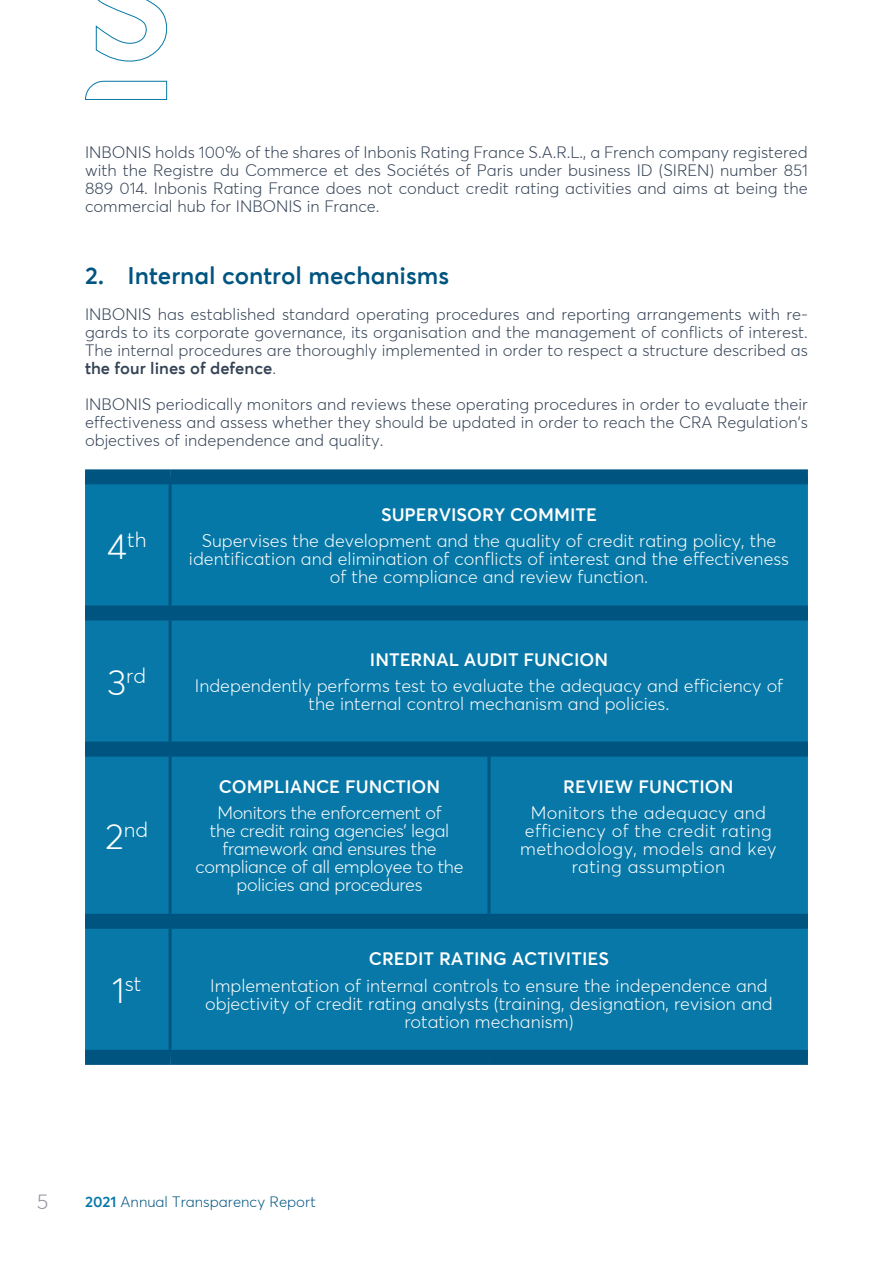
<style>
.page{position:relative;width:893px;height:1263px;background:#fff}
.page>*{position:absolute;margin:0;border:0;box-sizing:border-box;transform-origin:0 0}
.t1{font:600 24px "Inbonis";color:#005480}
.t2{font:300 21px "Inbonis";color:#fff}
.t3{font:300 21px "Inbonis";color:#8f919e}
.t4{font:300 18px/18px "Inbonis";color:#fff;text-align:center}
.t5{font:300 18px/18px "Inbonis";letter-spacing:-.02em;color:#fff;text-align:center}
.t6{font:600 18px "Inbonis";color:#fff}
.t7{font:300 18px/18px "Inbonis";letter-spacing:.02em;color:#fff;text-align:center}
.t8{font:300 16.5px/18px "Inbonis";color:#344356;text-align:justify}
.t9{font:300 15px "Inbonis";color:#005480}
.s1{font-weight:600}
.s2{font-size:36px}
.s3{font-weight:600;color:#0678a7}
</style>
<div class="page">
<div style="left:85px;top:484px;width:723px;height:121px;background:#0678a7"></div>
<div style="left:85px;top:620px;width:723px;height:430px;background:#0778a7"></div>
<hr style="left:169px;top:484px;width:3px;height:121px;background:#005480">
<hr style="left:169px;top:620px;width:3px;height:122px;background:#005480">
<hr style="left:169px;top:757px;width:3px;height:157px;background:#005480">
<hr style="left:487px;top:757px;width:3px;height:157px;background:#005480">
<hr style="left:169px;top:929px;width:3px;height:121px;background:#005480">
<div style="left:85px;top:469px;width:85px;height:15px;background:#005480"></div>
<div style="left:170px;top:469px;width:319px;height:15px;background:#005480"></div>
<div style="left:489px;top:469px;width:319px;height:15px;background:#005480"></div>
<div style="left:85px;top:605px;width:85px;height:15px;background:#005480"></div>
<div style="left:170px;top:605px;width:319px;height:15px;background:#005480"></div>
<div style="left:489px;top:605px;width:319px;height:15px;background:#005480"></div>
<div style="left:85px;top:742px;width:85px;height:15px;background:#005480"></div>
<div style="left:170px;top:742px;width:319px;height:15px;background:#005480"></div>
<div style="left:489px;top:742px;width:319px;height:15px;background:#005480"></div>
<div style="left:85px;top:914px;width:85px;height:15px;background:#005480"></div>
<div style="left:170px;top:914px;width:319px;height:15px;background:#005480"></div>
<div style="left:489px;top:914px;width:319px;height:15px;background:#005480"></div>
<div style="left:85px;top:1050px;width:85px;height:15px;background:#005480"></div>
<div style="left:170px;top:1050px;width:319px;height:15px;background:#005480"></div>
<div style="left:489px;top:1050px;width:319px;height:15px;background:#005480"></div>
<svg style="left:85px;top:0;width:83px;height:100px"></svg>
<p class="t8" style="left:85px;top:143px;width:724px">INBONIS holds 100% of the shares of Inbonis Rating France S.A.R.L., a French company registered with the Registre du Commerce et des Sociétés of Paris under business ID (SIREN) number 851<br>889 014. Inbonis Rating France does not conduct credit rating activities and aims at being the commercial hub for INBONIS in France.</p>
<h1 class="t1" style="left:85px;top:261px;width:366px">2. Internal control mechanisms</h1>
<p class="t8" style="left:85px;top:305px;width:724px">INBONIS has established standard operating procedures and reporting arrangements with re&shy;gards to its corporate governance, its organisation and the management of conflicts of interest.<br>The internal procedures are thoroughly implemented in order to respect a structure described as <span class="s1">the four lines of defence</span>.</p>
<p class="t8" style="left:85px;top:395px;width:724px">INBONIS periodically monitors and reviews these operating procedures in order to evaluate their effectiveness and assess whether they should be updated in order to reach the CRA Regulation’s objectives of independence and quality.</p>
<p class="t2" style="left:107px;top:526px;width:41px"><span class="s2">4</span>th</p>
<p class="t2" style="left:107px;top:662px;width:40px"><span class="s2">3</span>rd</p>
<p class="t2" style="left:105px;top:817px;width:44px"><span class="s2">2</span>nd</p>
<p class="t2" style="left:112px;top:971px;width:31px"><span class="s2">1</span>st</p>
<p class="t6" style="left:381px;top:503px;width:217px">SUPERVISORY COMMITE</p>
<p class="t4" style="left:189px;top:532px;width:602px">Supervises the development and the quality of credit rating policy, the identification and elimination of conflicts of interest and the effectiveness of the compliance and review function.</p>
<p class="t6" style="left:370px;top:648px;width:240px">INTERNAL AUDIT FUNCION</p>
<p class="t4" style="left:195px;top:677px;width:590px">Independently performs test to evaluate the adequacy and efficiency of the internal control mechanism and policies.</p>
<p class="t6" style="left:219px;top:775px;width:223px">COMPLIANCE FUNCTION</p>
<p class="t5" style="left:196px;top:804px;width:269px">Monitors the enforcement of<br>the credit raing agencies’ legal framework and ensures the compliance of all employee to the policies and procedures</p>
<p class="t6" style="left:563px;top:775px;width:172px">REVIEW FUNCTION</p>
<p class="t7" style="left:520px;top:804px;width:258px">Monitors the adequacy and efficiency of the credit rating methodology, models and key rating assumption</p>
<p class="t6" style="left:369px;top:947px;width:242px">CREDIT RATING ACTIVITIES</p>
<p class="t4" style="left:205px;top:976px;width:569px">Implementation of internal controls to ensure the independence and objectivity of credit rating analysts (training, designation, revision and rotation mechanism)</p>
<p class="t3" style="left:37px;top:1188px;width:13px">5</p>
<p class="t9" style="left:85px;top:1192px;width:232px"><span class="s3">2021</span> Annual Transparency Report</p>
</div>
